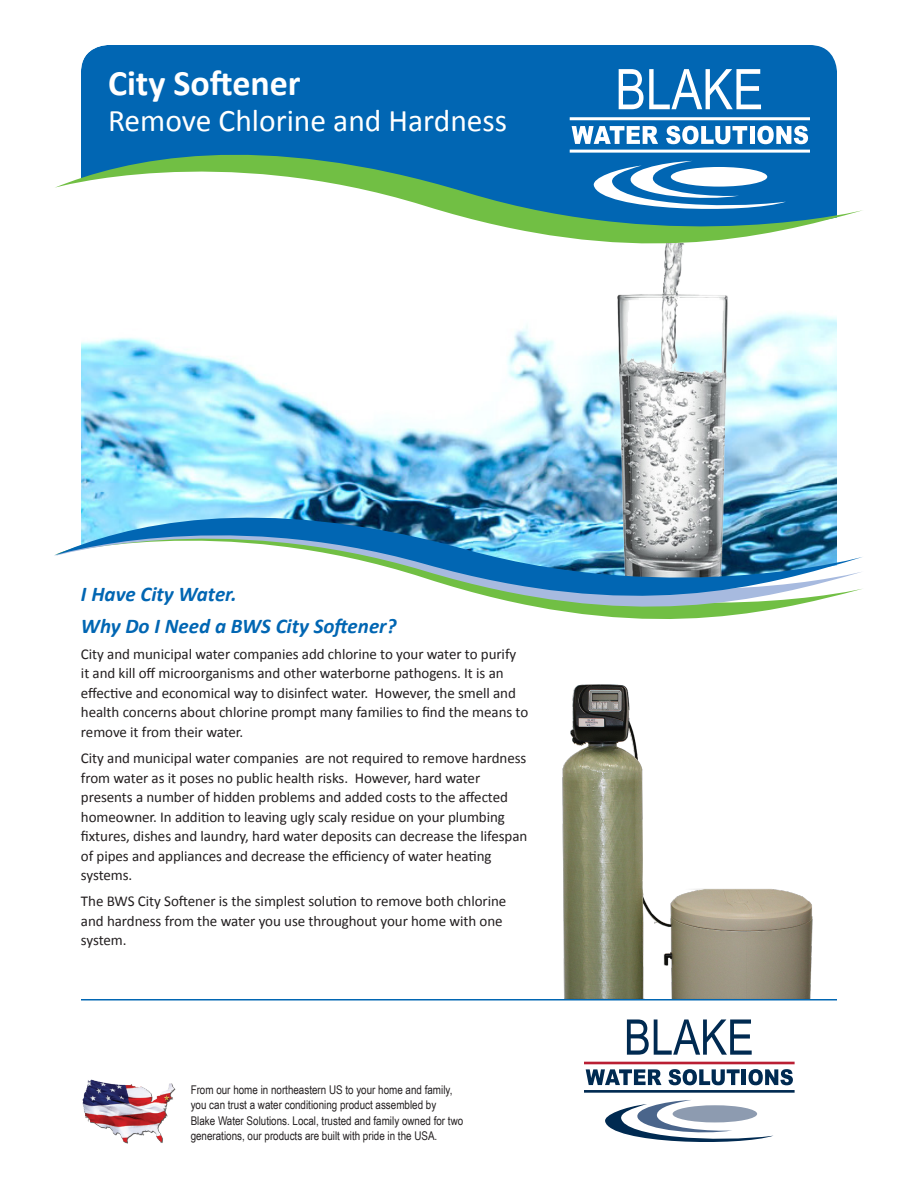
<style>
.page{position:relative;width:918px;height:1188px;background:#fff}
.page>*{position:absolute;margin:0;border:0;box-sizing:border-box;transform-origin:0 0}
.Banner_Head{font:700 36px "Calibri";color:#fff}
.Banner_Subhead{font:31.5px "Calibri";color:#fff}
.Front_Body_Head{font:italic 700 21px "Calibri";color:#0166b3}
.Body1{font:15px/19.5px "Calibri";letter-spacing:-.005em;color:#231f20}
.Made_in_USA{font:12px/15.3px "Arial Narrow";color:#231f20}
</style>
<div class="page">
<img style="left:81px;top:325px;width:470px;height:193px">
<div style="left:81px;top:45px;width:756px;height:110px;background:#0166b3"></div>
<img style="left:82px;top:1079px;width:94px;height:64px">
<svg style="left:605px;top:1100px;width:168px;height:42px"></svg>
<hr style="left:584px;top:1062px;width:211px;height:2px;background:#ba1f33">
<hr style="left:584px;top:1090px;width:211px;height:3px;background:#002a51">
<svg style="left:586px;top:1069px;width:75px;height:16px"></svg>
<svg style="left:669px;top:1069px;width:71px;height:16px"></svg>
<hr style="left:742px;top:1069px;width:4px;height:16px;background:#002a51">
<svg style="left:749px;top:1069px;width:44px;height:16px"></svg>
<svg style="left:627px;top:1019px;width:125px;height:36px"></svg>
<hr style="left:81px;top:999px;width:756px;height:1px;background:#0166b3">
<hr style="left:570px;top:117px;width:240px;height:3px;background:#fff">
<hr style="left:570px;top:150px;width:240px;height:3px;background:#fff">
<svg style="left:572px;top:126px;width:86px;height:18px"></svg>
<svg style="left:666px;top:126px;width:81px;height:18px"></svg>
<div style="left:750px;top:126px;width:5px;height:18px;background:#fff"></div>
<svg style="left:757px;top:126px;width:51px;height:18px"></svg>
<svg style="left:619px;top:69px;width:142px;height:40px"></svg>
<svg style="left:55px;top:155px;width:808px;height:88px"></svg>
<img style="left:562px;top:684px;width:251px;height:315px">
<img style="left:551px;top:243px;width:286px;height:275px">
<svg style="left:54px;top:518px;width:808px;height:101px"></svg>
<p class="Banner_Head" style="left:108px;top:60px;width:194px">City Softener</p>
<p class="Banner_Subhead" style="left:108px;top:100px;width:401px">Remove Chlorine and Hardness</p>
<p class="Front_Body_Head" style="left:81px;top:580px;width:157px">I Have City Water.</p>
<p class="Front_Body_Head" style="left:81px;top:612px;width:317px">Why Do I Need a BWS City Softener?</p>
<p class="Body1" style="left:81px;top:644px;width:449px">City and municipal water companies add chlorine to your water to purify it and kill off microorganisms and other waterborne pathogens. It is an effective and economical way to disinfect water. However, the smell and health concerns about chlorine prompt many families to find the means to remove it from their water.</p>
<p class="Body1" style="left:81px;top:749px;width:448px">City and municipal water companies are not required to remove hardness from water as it poses no public health risks. However, hard water presents a number of hidden problems and added costs to the affected homeowner. In addition to leaving ugly scaly residue on your plumbing fixtures, dishes and laundry, hard water deposits can decrease the lifespan of pipes and appliances and decrease the efficiency of water heating systems.</p>
<p class="Body1" style="left:81px;top:892px;width:427px">The BWS City Softener is the simplest solution to remove both chlorine and hardness from the water you use throughout your home with one system.</p>
<p class="Made_in_USA" style="left:191px;top:1082px;width:274px">From our home in northeastern US to your home and family, you can trust a water conditioning product assembled by Blake Water Solutions. Local, trusted and family owned for two generations, our products are built with pride in the USA.</p>
</div>
